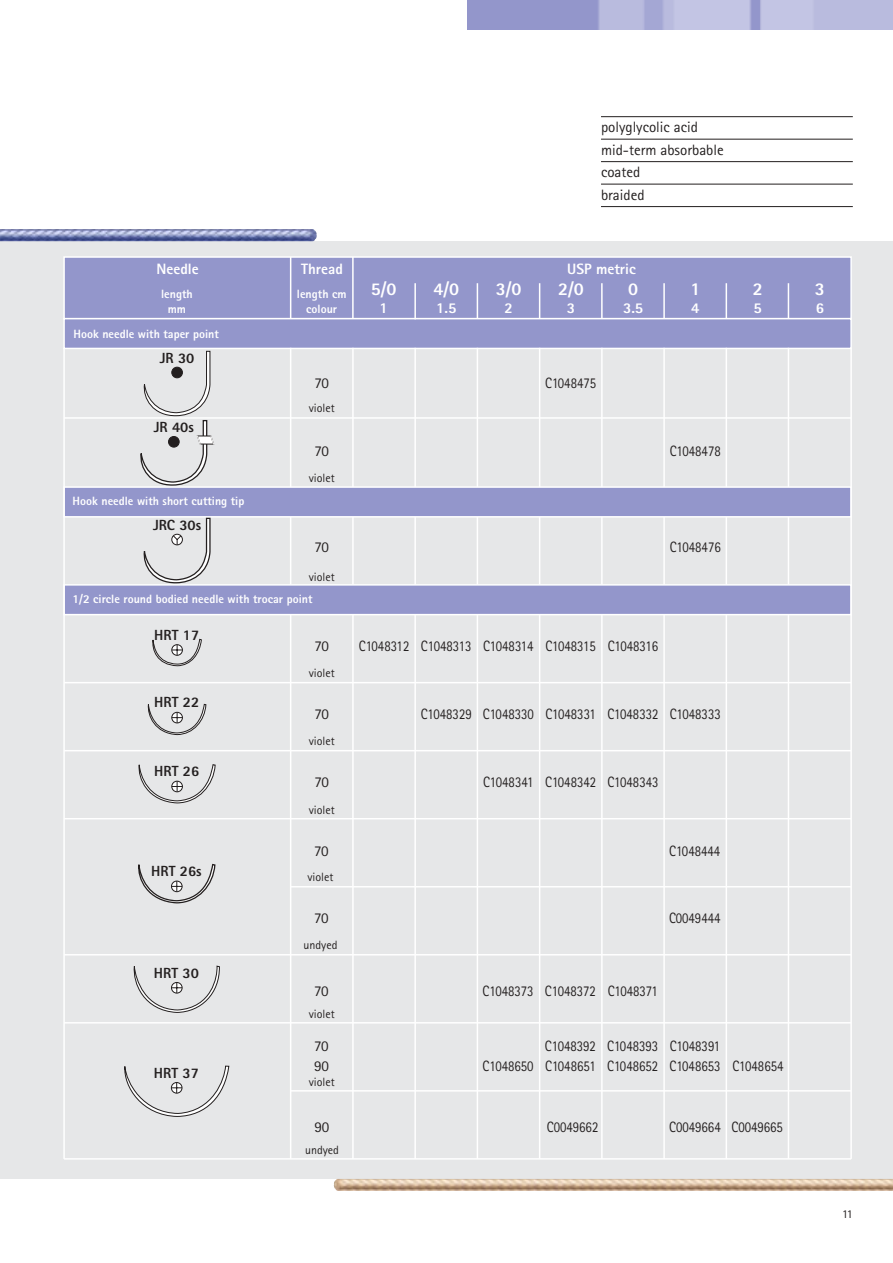
<style>
.page{position:relative;width:893px;height:1263px;background:#fff}
.page>*{position:absolute;margin:0;border:0;box-sizing:border-box;transform-origin:0 0}
.t1{font:800 18px "Rotis Sans Serif";color:#fff}
.t2{font:15px/19.5px "Rotis Sans Serif";color:#231f1f;scale:.85 1}
.t3{font:15px/22.5px "Rotis Sans Serif";color:#231f1f}
.t4{font:800 15px "Rotis Sans Serif";color:#fff}
.t5{font:800 14.7px "Rotis Sans Serif";color:#231f1f}
.t6{font:800 12px/15.6px "Rotis Sans Serif";color:#fff;text-align:center}
.t7{font:12px "Rotis Sans Serif";color:#231f1f}
</style>
<div class="page">
<div style="left:0;top:241px;width:892px;height:938px;background:#e6e7e8"></div>
<img style="left:334px;top:1179px;width:558px;height:12px">
<img style="left:0;top:229px;width:317px;height:12px">
<div style="left:63px;top:256px;width:788px;height:63px;background:#9396cb;border:2px solid #fff"></div>
<div style="left:63px;top:318px;width:788px;height:31px;background:#9396cb;border:2px solid #fff"></div>
<hr style="left:414px;top:283px;width:2px;height:36px;background:#fff">
<hr style="left:476px;top:283px;width:2px;height:36px;background:#fff">
<hr style="left:539px;top:283px;width:1px;height:36px;background:#fff">
<hr style="left:601px;top:283px;width:1px;height:36px;background:#fff">
<hr style="left:663px;top:283px;width:1px;height:36px;background:#fff">
<hr style="left:725px;top:283px;width:2px;height:36px;background:#fff">
<hr style="left:290px;top:257px;width:1px;height:62px;background:#fff">
<hr style="left:352px;top:257px;width:1px;height:62px;background:#fff">
<hr style="left:787px;top:283px;width:2px;height:36px;background:#fff">
<hr style="left:787px;top:348px;width:2px;height:811px;background:#fff">
<img style="left:467px;top:0;width:425px;height:30px">
<hr style="left:601px;top:139px;width:251px;height:1px;background:#231f1f">
<hr style="left:601px;top:161px;width:251px;height:1px;background:#231f1f">
<hr style="left:601px;top:184px;width:251px;height:1px;background:#231f1f">
<hr style="left:601px;top:206px;width:251px;height:1px;background:#231f1f">
<hr style="left:601px;top:116px;width:251px;height:1px;background:#231f1f">
<hr style="left:64px;top:417px;width:787px;height:2px;background:#fff">
<hr style="left:414px;top:348px;width:2px;height:811px;background:#fff">
<hr style="left:476px;top:348px;width:2px;height:811px;background:#fff">
<hr style="left:539px;top:348px;width:1px;height:811px;background:#fff">
<hr style="left:601px;top:348px;width:1px;height:811px;background:#fff">
<hr style="left:663px;top:348px;width:1px;height:811px;background:#fff">
<hr style="left:725px;top:348px;width:2px;height:811px;background:#fff">
<hr style="left:352px;top:348px;width:2px;height:811px;background:#fff">
<hr style="left:290px;top:348px;width:1px;height:811px;background:#fff">
<div style="left:63px;top:486px;width:788px;height:32px;background:#9396cb;border:2px solid #fff"></div>
<hr style="left:64px;top:682px;width:787px;height:1px;background:#fff">
<div style="left:63px;top:584px;width:788px;height:31px;background:#9396cb;border:2px solid #fff"></div>
<hr style="left:64px;top:750px;width:787px;height:1px;background:#fff">
<hr style="left:64px;top:818px;width:787px;height:1px;background:#fff">
<hr style="left:291px;top:886px;width:560px;height:2px;background:#fff">
<hr style="left:64px;top:1022px;width:787px;height:2px;background:#fff">
<hr style="left:291px;top:1090px;width:560px;height:2px;background:#fff">
<hr style="left:64px;top:1158px;width:787px;height:2px;background:#fff">
<svg style="left:143px;top:517px;width:68px;height:68px"></svg>
<svg style="left:152px;top:638px;width:50px;height:28px"></svg>
<svg style="left:147px;top:703px;width:59px;height:32px"></svg>
<svg style="left:138px;top:764px;width:77px;height:39px"></svg>
<svg style="left:139px;top:351px;width:76px;height:136px"></svg>
<svg style="left:133px;top:965px;width:87px;height:48px"></svg>
<hr style="left:850px;top:348px;width:1px;height:811px;background:#fff">
<hr style="left:63px;top:348px;width:2px;height:811px;background:#fff">
<svg style="left:138px;top:863px;width:78px;height:41px"></svg>
<svg style="left:124px;top:1065px;width:105px;height:52px"></svg>
<hr style="left:64px;top:954px;width:787px;height:2px;background:#fff">
<p class="t3" style="left:601px;top:117px;width:124px">polyglycolic acid mid-term absorbable coated<br>braided</p>
<p class="t4" style="left:156px;top:264px;width:44px">Needle</p>
<p class="t4" style="left:567px;top:264px;width:70px">USP metric</p>
<p class="t4" style="left:301px;top:264px;width:43px">Thread</p>
<p class="t6" style="left:161px;top:287px;width:33px">length mm</p>
<p class="t6" style="left:297px;top:287px;width:51px">length cm colour</p>
<p class="t6" style="left:73px;top:328px;width:147px">Hook needle with taper point</p>
<p class="t5" style="left:160px;top:353px;width:36px">JR 30</p>
<p class="t1" style="left:371px;top:282px;width:27px">5/0</p>
<p class="t4" style="left:379px;top:302px;width:10px">1</p>
<p class="t1" style="left:433px;top:282px;width:27px">4/0</p>
<p class="t4" style="left:436px;top:302px;width:22px">1.5</p>
<p class="t1" style="left:495px;top:282px;width:27px">3/0</p>
<p class="t4" style="left:504px;top:302px;width:10px">2</p>
<p class="t1" style="left:558px;top:282px;width:27px">2/0</p>
<p class="t4" style="left:566px;top:302px;width:10px">3</p>
<p class="t3" style="left:314px;top:373px;width:16px">70</p>
<p class="t2" style="left:545px;top:374px;width:62px">C1048475</p>
<p class="t5" style="left:154px;top:422px;width:42px">JR 40s</p>
<p class="t7" style="left:309px;top:404px;width:27px">violet</p>
<p class="t1" style="left:628px;top:282px;width:12px">0</p>
<p class="t4" style="left:623px;top:302px;width:22px">3.5</p>
<p class="t1" style="left:690px;top:282px;width:12px">1</p>
<p class="t4" style="left:691px;top:302px;width:10px">4</p>
<p class="t3" style="left:314px;top:441px;width:16px">70</p>
<p class="t2" style="left:669px;top:442px;width:62px">C1048478</p>
<p class="t6" style="left:73px;top:494px;width:173px">Hook needle with short cutting tip</p>
<p class="t5" style="left:153px;top:520px;width:50px">JRC 30s</p>
<p class="t7" style="left:309px;top:474px;width:27px">violet</p>
<p class="t3" style="left:314px;top:537px;width:16px">70</p>
<p class="t2" style="left:669px;top:538px;width:62px">C1048476</p>
<p class="t7" style="left:309px;top:572px;width:27px">violet</p>
<p class="t6" style="left:73px;top:592px;width:241px">1/2 circle round bodied needle with trocar point</p>
<p class="t5" style="left:154px;top:630px;width:46px">HRT 17</p>
<p class="t5" style="left:154px;top:697px;width:46px">HRT 22</p>
<p class="t5" style="left:154px;top:766px;width:46px">HRT 26</p>
<p class="t5" style="left:151px;top:866px;width:52px">HRT 26s</p>
<p class="t5" style="left:154px;top:968px;width:46px">HRT 30</p>
<p class="t3" style="left:314px;top:636px;width:16px">70</p>
<p class="t2" style="left:359px;top:638px;width:354px">C1048312 C1048313 C1048314 C1048315 C1048316</p>
<p class="t7" style="left:309px;top:669px;width:27px">violet</p>
<p class="t3" style="left:314px;top:704px;width:16px">70</p>
<p class="t2" style="left:421px;top:706px;width:354px">C1048329 C1048330 C1048331 C1048332 C1048333</p>
<p class="t7" style="left:309px;top:737px;width:27px">violet</p>
<p class="t3" style="left:314px;top:772px;width:16px">70</p>
<p class="t2" style="left:483px;top:774px;width:208px">C1048341 C1048342 C1048343</p>
<p class="t7" style="left:309px;top:805px;width:27px">violet</p>
<p class="t3" style="left:314px;top:841px;width:16px">70</p>
<p class="t7" style="left:307px;top:872px;width:27px">violet</p>
<p class="t2" style="left:669px;top:843px;width:62px">C1048444</p>
<p class="t3" style="left:314px;top:908px;width:16px">70</p>
<p class="t2" style="left:669px;top:910px;width:62px">C0049444</p>
<p class="t7" style="left:303px;top:940px;width:35px">undyed</p>
<p class="t3" style="left:314px;top:981px;width:16px">70</p>
<p class="t2" style="left:482px;top:982px;width:207px">C1048373 C1048372 C1048371</p>
<p class="t7" style="left:309px;top:1009px;width:27px">violet</p>
<p class="t1" style="left:752px;top:282px;width:12px">2</p>
<p class="t4" style="left:753px;top:302px;width:10px">5</p>
<p class="t5" style="left:154px;top:1068px;width:46px">HRT 37</p>
<p class="t3" style="left:314px;top:1038px;width:16px;line-height:19.5px">70<br>90</p>
<p class="t7" style="left:309px;top:1077px;width:27px">violet</p>
<p class="t2" style="left:482px;top:1057px;width:62px">C1048650</p>
<p class="t2" style="left:545px;top:1038px;width:62px">C1048392<br>C1048651</p>
<p class="t2" style="left:607px;top:1038px;width:62px">C1048393<br>C1048652</p>
<p class="t2" style="left:669px;top:1038px;width:136px">C1048391<br>C1048653 C1048654</p>
<p class="t3" style="left:314px;top:1117px;width:16px">90</p>
<p class="t2" style="left:547px;top:1119px;width:62px">C0049662</p>
<p class="t2" style="left:669px;top:1119px;width:135px">C0049664 C0049665</p>
<p class="t7" style="left:305px;top:1146px;width:35px">undyed</p>
<p class="t1" style="left:814px;top:282px;width:12px">3</p>
<p class="t4" style="left:815px;top:302px;width:10px">6</p>
<p class="t7" style="left:842px;top:1210px;width:12px">11</p>
</div>
